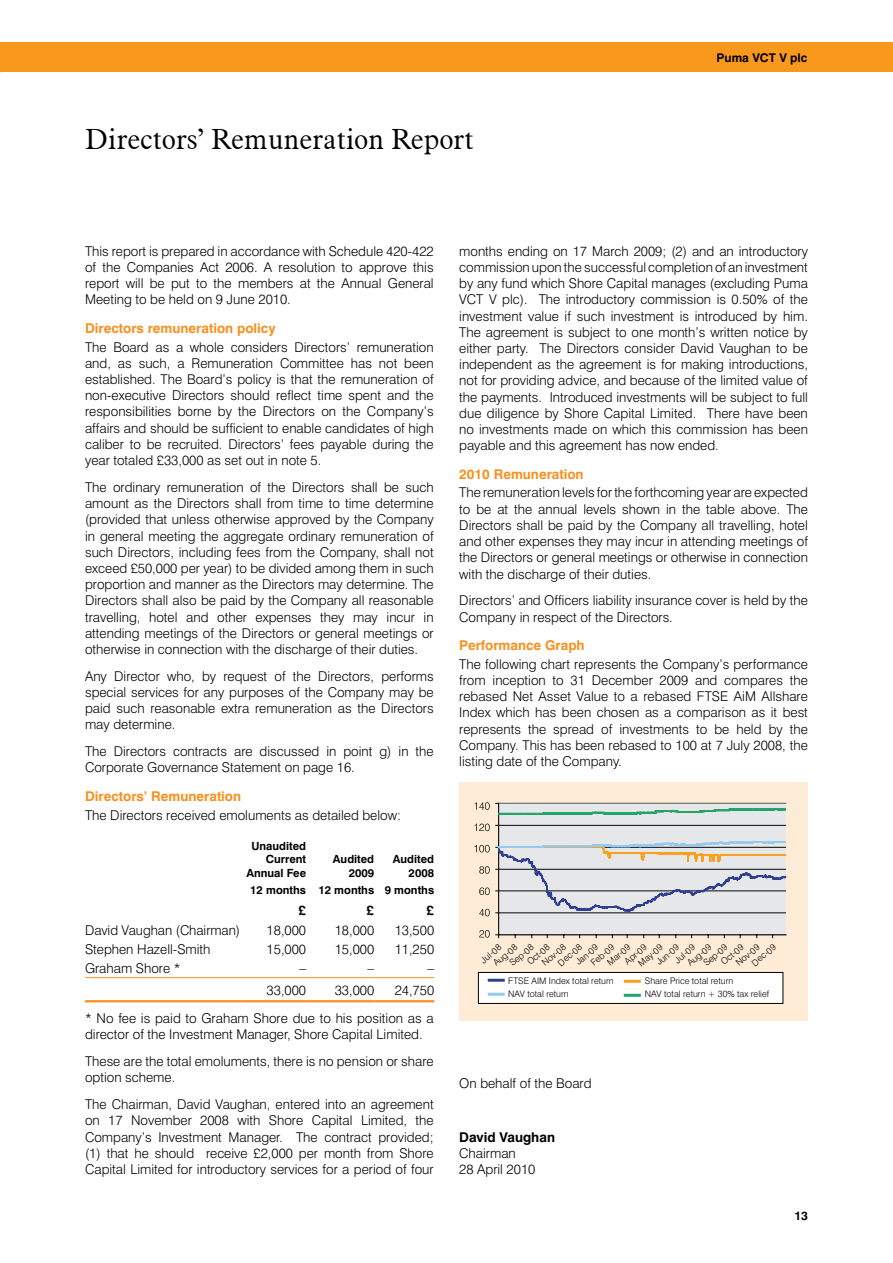
<style>
.page{position:relative;width:893px;height:1263px;background:#fff}
.page>*{position:absolute;margin:0;border:0;box-sizing:border-box;transform-origin:0 0}
.t1{font:300 28.5px "Aldine 721 BT";letter-spacing:-.01em;color:#000}
.t2{font:300 13.5px/16.2px "Swiss 721 BT";color:#000;text-align:justify}
.t3{font:700 13.5px "Swiss 721 BT";color:#f7901e}
.t4{font:700 13.5px "Swiss 721 BT";color:#000}
.t5{font:700 12px "Swiss 721 BT";color:#000}
.t6{font:700 11.25px/13.5px "Swiss 721 BT";color:#000;text-align:right}
.t7{font:300 9px/12.9px "Swiss 721 BT";color:#000}
</style>
<div class="page">
<div style="left:0;top:43px;width:893px;height:29px;background:#f8991d"></div>
<div style="left:459px;top:782px;width:349px;height:239px;background:#ffecd7"></div>
<hr style="left:85px;top:977px;width:157px;height:1px;background:#f7901e">
<hr style="left:242px;top:977px;width:64px;height:1px;background:#f7901e">
<hr style="left:306px;top:977px;width:68px;height:1px;background:#f7901e">
<hr style="left:374px;top:977px;width:60px;height:1px;background:#f7901e">
<hr style="left:85px;top:1000px;width:157px;height:2px;background:#f7901e">
<hr style="left:242px;top:1000px;width:64px;height:2px;background:#f7901e">
<hr style="left:306px;top:1000px;width:68px;height:2px;background:#f7901e">
<hr style="left:374px;top:1000px;width:60px;height:2px;background:#f7901e">
<div style="left:499px;top:803px;width:287px;height:131px;background:#e6e7e8"></div>
<hr style="left:499px;top:825px;width:287px;height:1px;background:#060709">
<hr style="left:498px;top:803px;width:1px;height:132px;background:#060709">
<hr style="left:499px;top:934px;width:287px;height:1px;background:#060709">
<svg style="left:496px;top:839px;width:291px;height:74px"></svg>
<svg style="left:496px;top:803px;width:290px;height:13px"></svg>
<svg style="left:479px;top:930px;width:11px;height:8px"></svg>
<svg style="left:479px;top:909px;width:11px;height:7px"></svg>
<svg style="left:479px;top:887px;width:11px;height:8px"></svg>
<svg style="left:479px;top:866px;width:11px;height:8px"></svg>
<svg style="left:474px;top:845px;width:16px;height:7px"></svg>
<svg style="left:474px;top:824px;width:16px;height:7px"></svg>
<svg style="left:474px;top:802px;width:16px;height:8px"></svg>
<div style="left:478px;top:972px;width:305px;height:31px;background:#fff"></div>
<div style="left:478px;top:972px;width:305px;height:32px;border:1px solid #000"></div>
<hr style="left:488px;top:979px;width:17px;height:3px;background:#303f91">
<hr style="left:488px;top:993px;width:17px;height:3px;background:#95caee">
<hr style="left:624px;top:980px;width:17px;height:3px;background:#f9a020">
<hr style="left:624px;top:994px;width:17px;height:3px;background:#23a36d">
<h1 class="t1" style="left:85px;top:122px;width:390px">Directors’ Remuneration Report</h1>
<p class="t5" style="left:716px;top:51px;width:93px">Puma VCT V plc</p>
<p class="t2" style="left:85px;top:243px;width:350px">This report is prepared in accordance with Schedule 420-422 of the Companies Act 2006. A resolution to approve this report will be put to the members at the Annual General Meeting to be held on 9 June 2010.</p>
<p class="t3" style="left:85px;top:320px;width:192px">Directors remuneration policy</p>
<p class="t2" style="left:85px;top:339px;width:350px">The Board as a whole considers Directors’ remuneration and, as such, a Remuneration Committee has not been established. The Board’s policy is that the remuneration of non-executive Directors should reflect time spent and the responsibilities borne by the Directors on the Company’s affairs and should be sufficient to enable candidates of high caliber to be recruited. Directors’ fees payable during the year totaled £33,000 as set out in note 5.</p>
<p class="t2" style="left:85px;top:479px;width:350px">The ordinary remuneration of the Directors shall be such amount as the Directors shall from time to time determine (provided that unless otherwise approved by the Company in general meeting the aggregate ordinary remuneration of such Directors, including fees from the Company, shall not exceed £50,000 per year) to be divided among them in such proportion and manner as the Directors may determine. The Directors shall also be paid by the Company all reasonable travelling, hotel and other expenses they may incur in attending meetings of the Directors or general meetings or otherwise in connection with the discharge of their duties.</p>
<p class="t2" style="left:85px;top:668px;width:350px">Any Director who, by request of the Directors, performs special services for any purposes of the Company may be paid such reasonable extra remuneration as the Directors may determine.</p>
<p class="t2" style="left:85px;top:743px;width:350px">The Directors contracts are discussed in point g) in the<br>Corporate Governance Statement on page 16.</p>
<p class="t3" style="left:85px;top:788px;width:158px">Directors’ Remuneration</p>
<p class="t2" style="left:85px;top:807px;width:317px">The Directors received emoluments as detailed below:</p>
<p class="t6" style="left:246px;top:839px;width:61px">Unaudited<br>Current<br>Annual Fee</p>
<p class="t6" style="left:333px;top:852px;width:43px">Audited<br>2009</p>
<p class="t6" style="left:393px;top:852px;width:43px">Audited<br>2008</p>
<p class="t6" style="left:250px;top:883px;width:185px">12 months 12 months 9 months</p>
<p class="t4" style="left:298px;top:902px;width:9px">£</p>
<p class="t4" style="left:367px;top:902px;width:9px">£</p>
<p class="t4" style="left:426px;top:902px;width:9px">£</p>
<p class="t2" style="left:85px;top:922px;width:157px">David Vaughan (Chairman)</p>
<p class="t2" style="left:267px;top:922px;width:41px">18,000</p>
<p class="t2" style="left:335px;top:922px;width:41px">18,000</p>
<p class="t2" style="left:395px;top:922px;width:41px">13,500</p>
<p class="t2" style="left:85px;top:941px;width:127px">Stephen Hazell-Smith</p>
<p class="t2" style="left:267px;top:941px;width:41px">15,000</p>
<p class="t2" style="left:335px;top:941px;width:41px">15,000</p>
<p class="t2" style="left:395px;top:941px;width:41px">11,250</p>
<p class="t2" style="left:85px;top:960px;width:97px">Graham Shore *</p>
<p class="t2" style="left:299px;top:960px;width:8px">–</p>
<p class="t2" style="left:367px;top:960px;width:8px">–</p>
<p class="t2" style="left:427px;top:960px;width:8px">–</p>
<p class="t2" style="left:267px;top:982px;width:41px">33,000</p>
<p class="t2" style="left:335px;top:982px;width:41px">33,000</p>
<p class="t2" style="left:85px;top:976px;width:351px;line-height:28.3px;text-align:right">24,750<br>* No fee is paid to Graham Shore due to his position as a</p>
<p class="t2" style="left:85px;top:1021px;width:350px;line-height:26.8px">director of the Investment Manager, Shore Capital Limited.<br>These are the total emoluments, there is no pension or share</p>
<p class="t2" style="left:85px;top:1064px;width:350px;line-height:26.8px">option scheme.<br>The Chairman, David Vaughan, entered into an agreement</p>
<p class="t2" style="left:85px;top:1112px;width:350px">on 17 November 2008 with Shore Capital Limited, the Company’s Investment Manager. The contract provided; (1) that he should receive £2,000 per month from Shore Capital Limited for introductory services for a period of four</p>
<p class="t2" style="left:459px;top:243px;width:350px">months ending on 17 March 2009; (2) and an introductory commission upon the successful completion of an investment by any fund which Shore Capital manages (excluding Puma VCT V plc). The introductory commission is 0.50% of the investment value if such investment is introduced by him.<br>The agreement is subject to one month’s written notice by either party. The Directors consider David Vaughan to be independent as the agreement is for making introductions, not for providing advice, and because of the limited value of the payments. Introduced investments will be subject to full due diligence by Shore Capital Limited. There have been no investments made on which this commission has been payable and this agreement has now ended.</p>
<p class="t3" style="left:459px;top:466px;width:126px">2010 Remuneration</p>
<p class="t2" style="left:459px;top:484px;width:350px">The remuneration levels for the forthcoming year are expected to be at the annual levels shown in the table above. The Directors shall be paid by the Company all travelling, hotel and other expenses they may incur in attending meetings of the Directors or general meetings or otherwise in connection with the discharge of their duties.</p>
<p class="t2" style="left:459px;top:592px;width:350px">Directors’ and Officers liability insurance cover is held by the<br>Company in respect of the Directors.</p>
<p class="t3" style="left:459px;top:637px;width:127px">Performance Graph</p>
<p class="t2" style="left:459px;top:656px;width:350px">The following chart represents the Company’s performance from inception to 31 December 2009 and compares the rebased Net Asset Value to a rebased FTSE AiM Allshare Index which has been chosen as a comparison as it best represents the spread of investments to be held by the Company. This has been rebased to 100 at 7 July 2008, the listing date of the Company.</p>
<p class="t7" style="left:478px;top:956px;width:25px;rotate:-40deg">Jul-08</p>
<p class="t7" style="left:539px;top:959px;width:30px;rotate:-40deg">Nov-08</p>
<p class="t7" style="left:490px;top:959px;width:30px;rotate:-40deg">Aug-08</p>
<p class="t7" style="left:555px;top:959px;width:30px;rotate:-40deg">Dec-08</p>
<p class="t7" style="left:507px;top:959px;width:29px;rotate:-40deg">Sep-08</p>
<p class="t7" style="left:524px;top:958px;width:28px;rotate:-40deg">Oct-08</p>
<p class="t7" style="left:572px;top:958px;width:28px;rotate:-40deg">Jan-09</p>
<p class="t7" style="left:588px;top:958px;width:29px;rotate:-40deg">Feb-09</p>
<p class="t7" style="left:653px;top:958px;width:28px;rotate:-40deg">Jun-09</p>
<p class="t7" style="left:604px;top:958px;width:28px;rotate:-40deg">Mar-09</p>
<p class="t7" style="left:672px;top:956px;width:25px;rotate:-40deg">Jul-09</p>
<p class="t7" style="left:622px;top:957px;width:27px;rotate:-40deg">Apr-09</p>
<p class="t7" style="left:733px;top:959px;width:30px;rotate:-40deg">Nov-09</p>
<p class="t7" style="left:684px;top:959px;width:30px;rotate:-40deg">Aug-09</p>
<p class="t7" style="left:635px;top:959px;width:30px;rotate:-40deg">May-09</p>
<p class="t7" style="left:749px;top:959px;width:30px;rotate:-40deg">Dec-09</p>
<p class="t7" style="left:701px;top:959px;width:29px;rotate:-40deg">Sep-09</p>
<p class="t7" style="left:718px;top:958px;width:28px;rotate:-40deg">Oct-09</p>
<p class="t7" style="left:508px;top:975px;width:107px">FTSE AIM Index total return<br>NAV total return</p>
<p class="t7" style="left:645px;top:975px;width:126px">Share Price total return<br>NAV total return + 30% tax relief</p>
<p class="t2" style="left:459px;top:1075px;width:134px">On behalf of the Board</p>
<p class="t4" style="left:459px;top:1129px;width:97px">David Vaughan</p>
<p class="t2" style="left:459px;top:1145px;width:78px">Chairman<br>28 April 2010</p>
<p class="t5" style="left:794px;top:1209px;width:15px">13</p>
</div>
